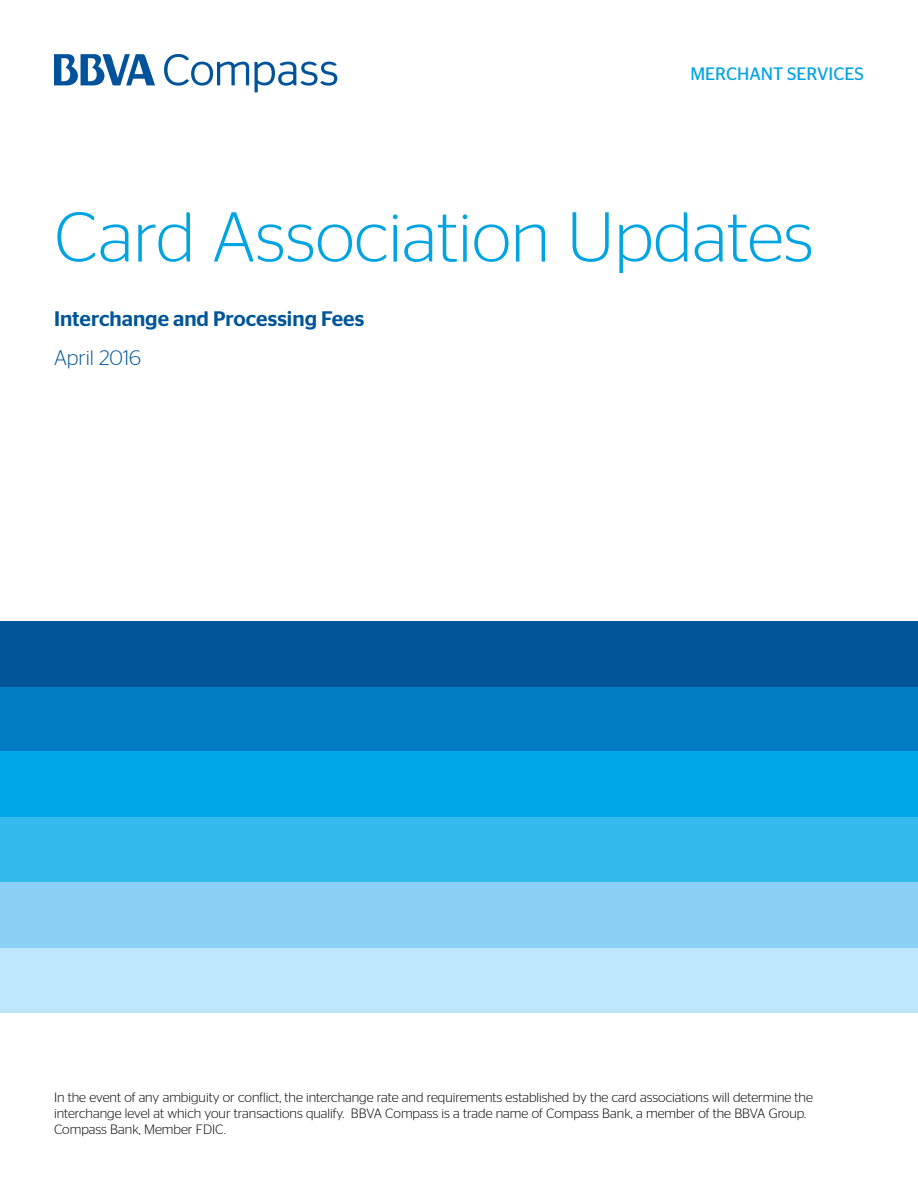
<style>
.page{position:relative;width:918px;height:1188px;background:#fff}
.page>*{position:absolute;margin:0;border:0;box-sizing:border-box;transform-origin:0 0}
.t1{font:300 70.5px "Stag Sans";color:#00a4e3}
.t2{font:500 21px "Stag Sans";color:#005698}
.t3{font:300 21px "Stag Sans";color:#005698}
.t4{font:18px "Stag Sans";color:#00a4e3}
.t5{font:300 13.5px/16.2px "Stag Sans";color:#000}
</style>
<div class="page">
<svg style="left:255px;top:62px;width:82px;height:30px"></svg>
<svg style="left:164px;top:54px;width:85px;height:32px"></svg>
<svg style="left:54px;top:54px;width:101px;height:31px"></svg>
<div style="left:0;top:686px;width:918px;height:66px;background:#007dc5"></div>
<div style="left:0;top:621px;width:918px;height:65px;background:#005698"></div>
<div style="left:0;top:817px;width:918px;height:65px;background:#35baec"></div>
<div style="left:0;top:752px;width:918px;height:65px;background:#00a7e7"></div>
<div style="left:0;top:947px;width:918px;height:65px;background:#bee7fb"></div>
<div style="left:0;top:882px;width:918px;height:65px;background:#89d1f4"></div>
<h3 class="t4" style="left:690px;top:64px;width:175px">MERCHANT SERVICES</h3>
<h1 class="t1" style="left:54px;top:198px;width:761px">Card Association Updates</h1>
<h2 class="t2" style="left:54px;top:307px;width:312px">Interchange and Processing Fees</h2>
<h2 class="t3" style="left:54px;top:346px;width:89px">April 2016</h2>
<p class="t5" style="left:54px;top:1089px;width:760px">In the event of any ambiguity or conflict, the interchange rate and requirements established by the card associations will determine the interchange level at which your transactions qualify. BBVA Compass is a trade name of Compass Bank, a member of the BBVA Group.<br>Compass Bank, Member FDIC.</p>
</div>
